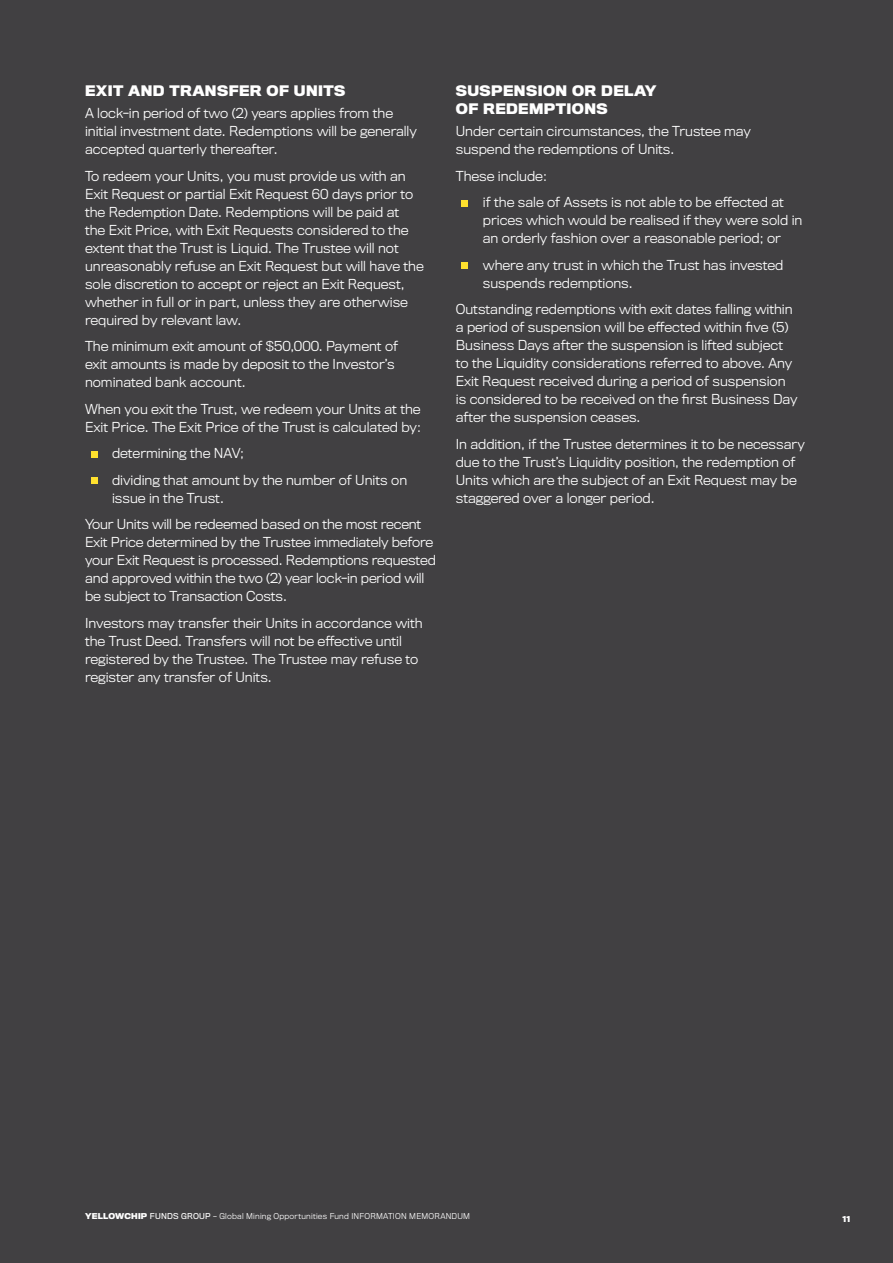
<style>
.page{position:relative;width:893px;height:1263px;background:#414042}
.page>*{position:absolute;margin:0;border:0;box-sizing:border-box;transform-origin:0 0}
.t1{font:300 48px "Titling Gothic FB";color:#ffe12e;scale:1.25 1}
.t2{font:700 13.5px/18px "Titling Gothic FB";letter-spacing:.03em;color:#fff}
.t3{font:300 12.75px/18px "Titling Gothic FB";color:#fff}
.t4{font:300 7.5px "Titling Gothic FB";letter-spacing:.03em;color:#fff}
.t5{font:700 7.5px "Titling Gothic FB";color:#fff}
.s1{font-weight:700}
.s2{font-weight:400}
</style>
<div class="page">
<p class="t2" style="left:85px;top:81px;width:262px">EXIT AND TRANSFER OF UNITS</p>
<p class="t3" style="left:85px;top:104px;width:333px">A lock-in period of two (2) years applies from the initial investment date. Redemptions will be generally accepted quarterly thereafter.</p>
<p class="t3" style="left:85px;top:167px;width:340px">To redeem your Units, you must provide us with an Exit Request or partial Exit Request 60 days prior to the Redemption Date. Redemptions will be paid at<br>the Exit Price, with Exit Requests considered to the extent that the Trust is Liquid. The Trustee will not unreasonably refuse an Exit Request but will have the sole discretion to accept or reject an Exit Request, whether in full or in part, unless they are otherwise required by relevant law.</p>
<p class="t3" style="left:85px;top:337px;width:315px">The minimum exit amount of $50,000. Payment of exit amounts is made by deposit to the Investor’s nominated bank account.</p>
<p class="t3" style="left:85px;top:400px;width:337px">When you exit the Trust, we redeem your Units at the<br>Exit Price. The Exit Price of the Trust is calculated by:</p>
<h1 class="t1" style="left:85px;top:411px;width:16px">.</h1>
<p class="t3" style="left:112px;top:444px;width:134px">determining the NAV;</p>
<h1 class="t1" style="left:85px;top:437px;width:16px">.</h1>
<p class="t3" style="left:112px;top:471px;width:297px">dividing that amount by the number of Units on issue in the Trust.</p>
<p class="t3" style="left:85px;top:515px;width:352px">Your Units will be redeemed based on the most recent Exit Price determined by the Trustee immediately before your Exit Request is processed. Redemptions requested and approved within the two (2) year lock-in period will be subject to Transaction Costs.</p>
<p class="t3" style="left:85px;top:614px;width:339px">Investors may transfer their Units in accordance with the Trust Deed. Transfers will not be effective until registered by the Trustee. The Trustee may refuse to register any transfer of Units.</p>
<p class="t2" style="left:456px;top:81px;width:202px">SUSPENSION OR DELAY<br>OF REDEMPTIONS</p>
<p class="t3" style="left:456px;top:122px;width:297px">Under certain circumstances, the Trustee may suspend the redemptions of Units.</p>
<p class="t3" style="left:456px;top:167px;width:93px">These include:</p>
<h1 class="t1" style="left:456px;top:160px;width:16px">.</h1>
<p class="t3" style="left:483px;top:193px;width:321px">if the sale of Assets is not able to be effected at prices which would be realised if they were sold in an orderly fashion over a reasonable period; or</p>
<h1 class="t1" style="left:456px;top:222px;width:16px">.</h1>
<p class="t3" style="left:483px;top:256px;width:302px">where any trust in which the Trust has invested suspends redemptions.</p>
<p class="t3" style="left:456px;top:300px;width:343px">Outstanding redemptions with exit dates falling within a period of suspension will be effected within five (5)<br>Business Days after the suspension is lifted subject to the Liquidity considerations referred to above. Any Exit Request received during a period of suspension is considered to be received on the first Business Day after the suspension ceases.</p>
<p class="t3" style="left:456px;top:435px;width:351px">In addition, if the Trustee determines it to be necessary due to the Trust’s Liquidity position, the redemption of Units which are the subject of an Exit Request may be staggered over a longer period.</p>
<p class="t4" style="left:85px;top:1212px;width:386px"><span class="s1">YELLOWCHIP</span> <span class="s2">FUNDS GROUP</span> – Global Mining Opportunities Fund INFORMATION MEMORANDUM</p>
<p class="t5" style="left:842px;top:1214px;width:9px">11</p>
</div>
